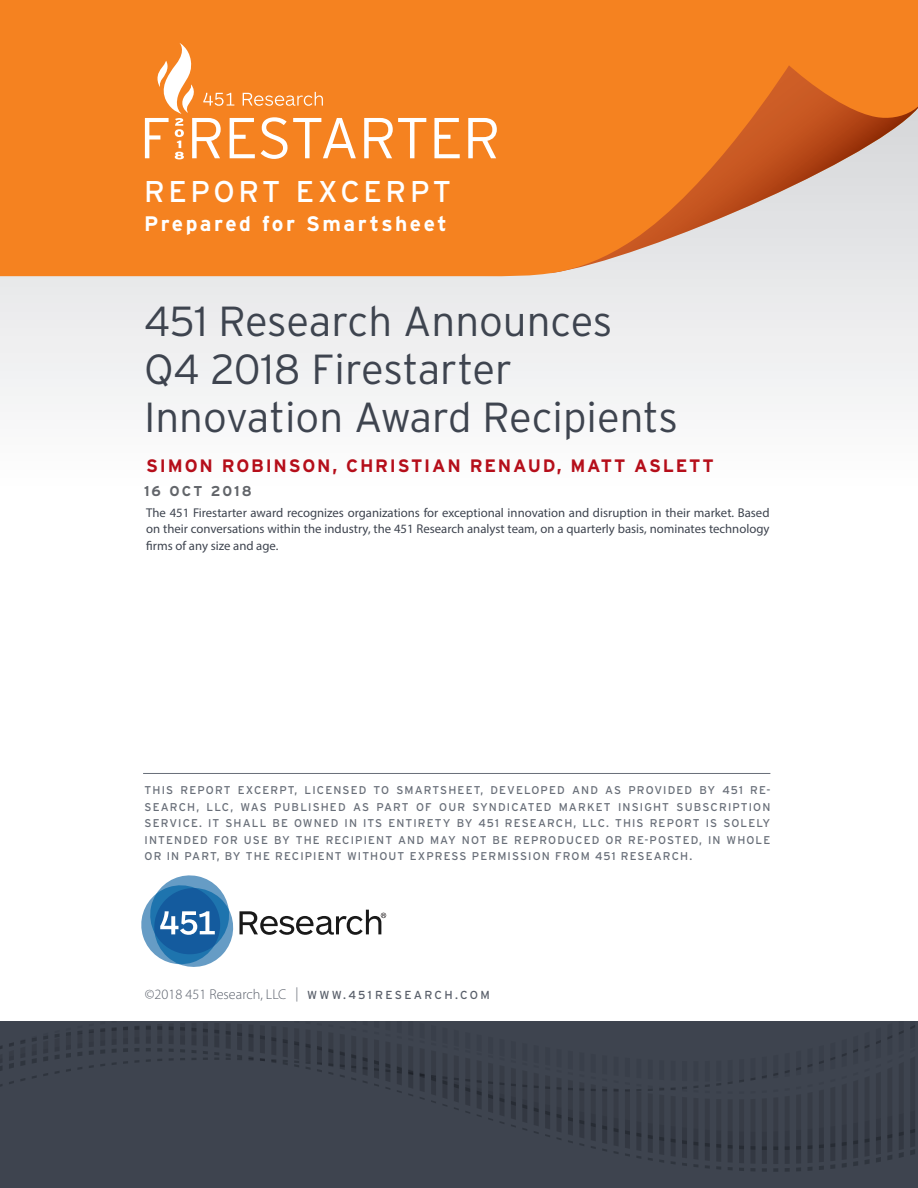
<style>
.page{position:relative;width:918px;height:1188px;background:#fff}
.page>*{position:absolute;margin:0;border:0;box-sizing:border-box;transform-origin:0 0}
.Hed_10_Int_Mixed_Lig{font:300 42px/48px "Interstate";color:#3e444f}
.t1{font:30px "Interstate";letter-spacing:.12em;color:#fff}
.t2{font:700 21px "Interstate";letter-spacing:.12em;color:#fff}
.Author{font:700 18px "Interstate";letter-spacing:.1em;color:#b50e1a}
.Myriad_Body{font:300 14.25px "Myriad Pro";color:#595f6a}
.Date{font:700 14.25px "Interstate";letter-spacing:.15em;color:#62656a}
.Hook{font:12.75px/16.5px "Myriad Pro";color:#3e444f;text-align:justify}
.Hed_110_Solid_w_Rule{font:11.25px/16.5px "Interstate";letter-spacing:.1em;color:#686e78;text-align:justify}
.s1{font-family:"Interstate";font-weight:400;font-size:11.7px}
</style>
<div class="page">
<div style="left:0;top:0;width:918px;height:544px;background:#f5f5f6"></div>
<svg style="left:0;top:0;width:918px;height:276px;background:#ef8936"></svg>
<svg style="left:141px;top:875px;width:245px;height:92px"></svg>
<div style="left:0;top:1022px;width:918px;height:166px;background:#3e444f"></div>
<hr style="left:143px;top:773px;width:627px;height:1px;background:#686e78">
<svg style="left:364px;top:118px;width:62px;height:40px"></svg>
<svg style="left:434px;top:118px;width:26px;height:40px"></svg>
<svg style="left:468px;top:118px;width:29px;height:40px"></svg>
<svg style="left:145px;top:43px;width:211px;height:116px;background:#f69643"></svg>
<p class="t1" style="left:144px;top:173px;width:309px">REPORT EXCERPT</p>
<p class="t2" style="left:144px;top:211px;width:304px">Prepared for Smartsheet</p>
<p class="Hed_10_Int_Mixed_Lig" style="left:144px;top:297px;width:536px">451 Research Announces<br>Q4 2018 Firestarter<br>Innovation Award Recipients</p>
<p class="Author" style="left:146px;top:455px;width:569px">SIMON ROBINSON, CHRISTIAN RENAUD, MATT ASLETT</p>
<p class="Date" style="left:144px;top:482px;width:109px">16 OCT 2018</p>
<p class="Hook" style="left:146px;top:504px;width:625px">The 451 Firestarter award recognizes organizations for exceptional innovation and disruption in their market. Based on their conversations within the industry, the 451 Research analyst team, on a quarterly basis, nominates technology firms of any size and age.</p>
<p class="Hed_110_Solid_w_Rule" style="left:145px;top:782px;width:627px">THIS REPORT EXCERPT, LICENSED TO SMARTSHEET, DEVELOPED AND AS PROVIDED BY 451 RE-SEARCH, LLC, WAS PUBLISHED AS PART OF OUR SYNDICATED MARKET INSIGHT SUBSCRIPTION SERVICE. IT SHALL BE OWNED IN ITS ENTIRETY BY 451 RESEARCH, LLC. THIS REPORT IS SOLELY INTENDED FOR USE BY THE RECIPIENT AND MAY NOT BE REPRODUCED OR RE-POSTED, IN WHOLE OR IN PART, BY THE RECIPIENT WITHOUT EXPRESS PERMISSION FROM 451 RESEARCH.</p>
<p class="Myriad_Body" style="left:145px;top:986px;width:346px">©2018 451 Research, LLC | <span class="s1">WWW.451 RESEARCH.COM</span></p>
</div>
